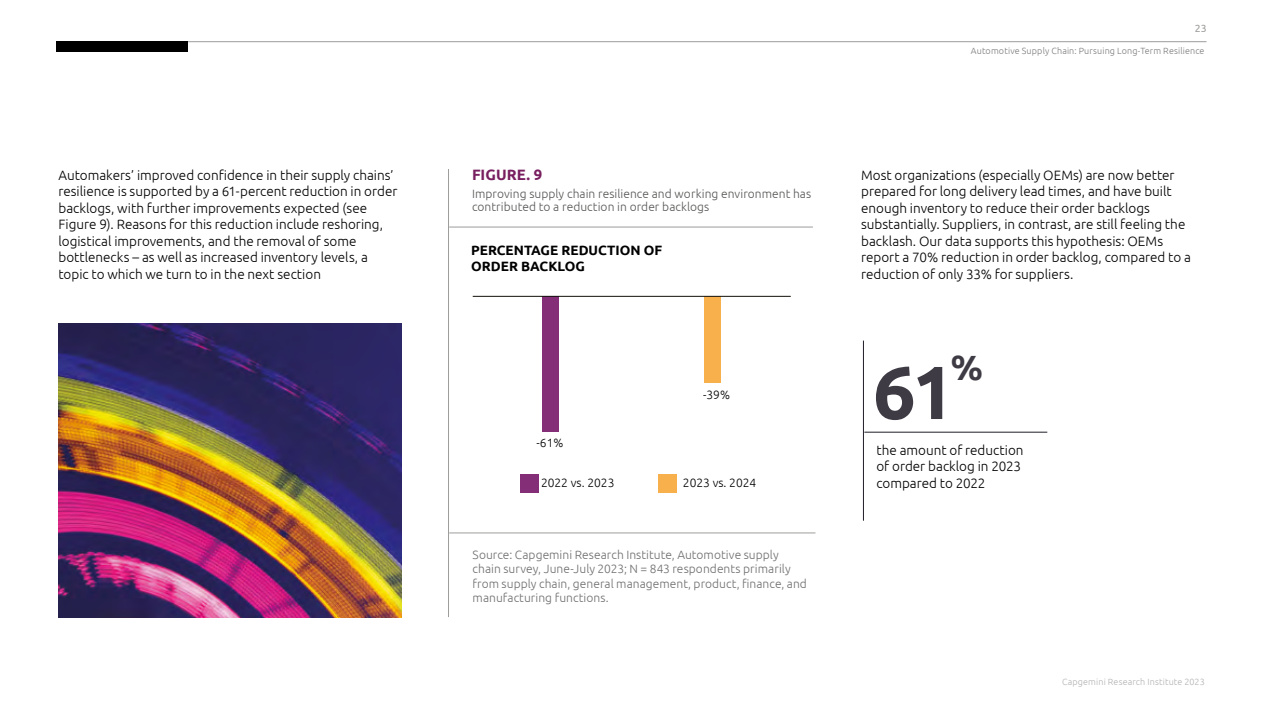
<style>
.page{position:relative;width:1263px;height:711px;background:#fff}
.page>*{position:absolute;margin:0;border:0;box-sizing:border-box;transform-origin:0 0}
.t1{font:700 75px "Ubuntu";color:#3f3b45}
.t2{font:700 34.95px "Ubuntu";color:#3f3b45}
.t3{font:700 15px "Ubuntu";letter-spacing:.005em;color:#781f60}
.t4{font:300 13.5px/16.5px "Ubuntu";color:#000}
.t5{font:700 13.5px/16.2px "Ubuntu";color:#000}
.t6{font:300 12px/14.4px "Ubuntu";letter-spacing:.005em;color:#706f6f}
.t7{font:300 12px/13.5px "Ubuntu";letter-spacing:.005em;color:#575756}
.t8{font:300 12px "Ubuntu";color:#000}
.t9{font:10.5px "Ubuntu";color:#9d9d9c}
.t10{font:300 9px "Ubuntu";letter-spacing:.015em;color:#7c7b7b}
.t11{font:300 9px "Ubuntu";letter-spacing:.015em;color:#b3b2b2}
</style>
<div class="page">
<hr style="left:448px;top:169px;width:1px;height:447px;background:#9d9d9c">
<hr style="left:449px;top:227px;width:364px;height:1px;background:#9d9d9c">
<hr style="left:449px;top:532px;width:366px;height:1px;background:#9d9d9c">
<hr style="left:864px;top:431px;width:183px;height:1px;background:#201d27">
<hr style="left:863px;top:340px;width:1px;height:180px;background:#201d27">
<div style="left:520px;top:474px;width:18px;height:18px;background:#832e77"></div>
<div style="left:658px;top:474px;width:18px;height:18px;background:#f8b04c"></div>
<div style="left:705px;top:296px;width:16px;height:86px;background:#f8b04c"></div>
<div style="left:543px;top:296px;width:16px;height:135px;background:#832e77"></div>
<hr style="left:473px;top:296px;width:318px;height:1px;background:#12110b">
<img style="left:58px;top:323px;width:344px;height:294px">
<hr style="left:57px;top:41px;width:1149px;height:1px;background:#9d9d9c">
<div style="left:56px;top:41px;width:131px;height:11px;background:#000"></div>
<p class="t9" style="left:1195px;top:21px;width:13px">23</p>
<p class="t10" style="left:971px;top:45px;width:235px">Automotive Supply Chain: Pursuing Long-Term Resilience</p>
<p class="t4" style="left:58px;top:166px;width:340px">Automakers’ improved confidence in their supply chains’ resilience is supported by a 61-percent reduction in order backlogs, with further improvements expected (see Figure 9). Reasons for this reduction include reshoring, logistical improvements, and the removal of some bottlenecks – as well as increased inventory levels, a topic to which we turn to in the next section</p>
<p class="t4" style="left:861px;top:166px;width:331px">Most organizations (especially OEMs) are now better prepared for long delivery lead times, and have built enough inventory to reduce their order backlogs substantially. Suppliers, in contrast, are still feeling the backlash. Our data supports this hypothesis: OEMs report a 70% reduction in order backlog, compared to a reduction of only 33% for suppliers.</p>
<p class="t3" style="left:472px;top:165px;width:72px">FIGURE. 9</p>
<p class="t7" style="left:472px;top:186px;width:341px">Improving supply chain resilience and working environment has contributed to a reduction in order backlogs</p>
<p class="t5" style="left:471px;top:241px;width:193px">PERCENTAGE REDUCTION OF<br>ORDER BACKLOG</p>
<p class="t8" style="left:536px;top:435px;width:28px">-61%</p>
<p class="t8" style="left:703px;top:387px;width:28px">-39%</p>
<p class="t8" style="left:541px;top:475px;width:75px">2022 vs. 2023</p>
<p class="t8" style="left:683px;top:475px;width:75px">2023 vs. 2024</p>
<p class="t6" style="left:473px;top:546px;width:336px">Source: Capgemini Research Institute, Automotive supply chain survey, June-July 2023; N = 843 respondents primarily from supply chain, general management, product, finance, and manufacturing functions.</p>
<h1 class="t1" style="left:873px;top:346px;width:83px">61</h1>
<h2 class="t2" style="left:951px;top:346px;width:34px">%</h2>
<p class="t4" style="left:876px;top:441px;width:149px">the amount of reduction of order backlog in 2023 compared to 2022</p>
<p class="t11" style="left:1062px;top:676px;width:144px">Capgemini Research Institute 2023</p>
</div>
